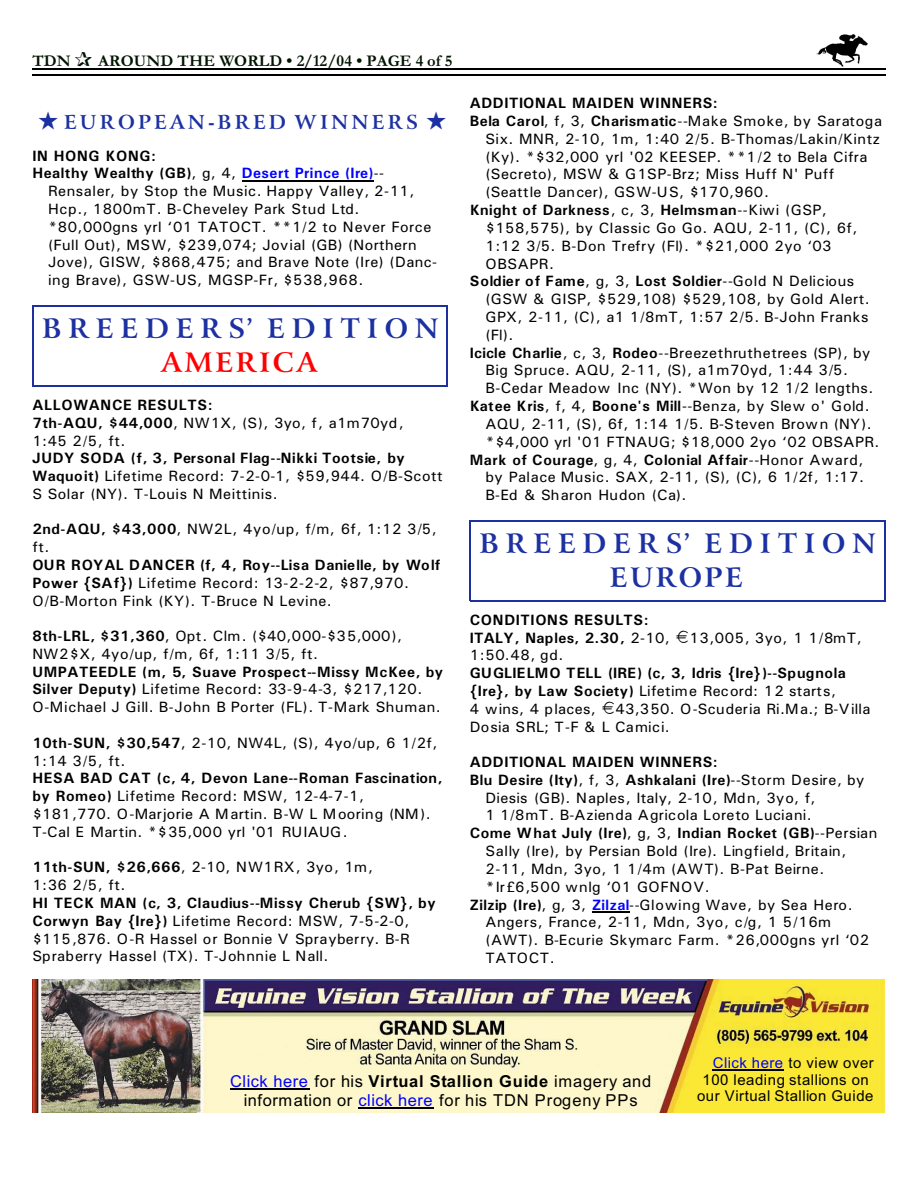
<style>
.page{position:relative;width:918px;height:1188px;background:#fff}
.page>*{position:absolute;margin:0;border:0;box-sizing:border-box;transform-origin:0 0}
.t1{font:700 27px/33.3px "Arrus BT";letter-spacing:.255em;color:#1c30a1;text-align:center}
.t2{font:700 27px "Arrus BT";letter-spacing:.095em;color:#f00}
.t3{font:700 19.5px "Arrus BT";letter-spacing:.165em;color:#1c30a1}
.t4{font:16.5px/19.5px "Arial";letter-spacing:.035em;color:#000;text-align:center}
.t5{font:700 16.5px "Garamond";letter-spacing:.005em;color:#001400}
.t6{font:15px/17.9px "Univers";letter-spacing:.03em;color:#000}
.t7{font:700 15px/17.9px "Univers";letter-spacing:.035em;color:#000}
.t8{font:700 15px/17.9px "Univers";letter-spacing:.01em;color:#000}
.t9{font:15px/17.9px "Univers";letter-spacing:.01em;color:#000}
.t10{font:15px "Arial";letter-spacing:.035em;color:#000}
.t11{font:15px "Univers";letter-spacing:.055em;color:#000}
.s1{font-weight:400}
.s2{color:#00f}
.s3{font-weight:700}
.s4{font-weight:700;color:#00f}
</style>
<div class="page">
<img style="left:817px;top:35px;width:51px;height:31px">
<hr style="left:32px;top:68px;width:853px;height:1px;background:#000">
<hr style="left:32px;top:75px;width:853px;height:1px;background:#000">
<img style="left:32px;top:979px;width:852px;height:134px">
<hr style="left:713px;top:1070px;width:71px;height:1px;background:#000">
<hr style="left:230px;top:1088px;width:79px;height:2px;background:#000">
<hr style="left:358px;top:1108px;width:76px;height:1px;background:#000">
<hr style="left:32px;top:305px;width:2px;height:81px;background:#1c30a1">
<hr style="left:447px;top:305px;width:1px;height:81px;background:#1c30a1">
<hr style="left:32px;top:305px;width:416px;height:2px;background:#1c30a1">
<hr style="left:32px;top:385px;width:416px;height:1px;background:#1c30a1">
<hr style="left:470px;top:520px;width:1px;height:81px;background:#1c30a1">
<hr style="left:884px;top:520px;width:1px;height:81px;background:#1c30a1">
<hr style="left:470px;top:520px;width:415px;height:2px;background:#1c30a1">
<hr style="left:470px;top:600px;width:415px;height:1px;background:#1c30a1">
<hr style="left:242px;top:180px;width:132px;height:1px;background:#000">
<hr style="left:592px;top:911px;width:37px;height:1px;background:#000">
<p class="t5" style="left:32px;top:55px;width:40px">TDN</p>
<p class="t5" style="left:98px;top:55px;width:356px">AROUND THE WORLD • 2/12/04 • PAGE 4 of 5</p>
<h2 class="t3" style="left:39px;top:114px;width:409px">★ EUROPEAN-BRED WINNERS ★</h2>
<p class="t7" style="left:32px;top:148px;width:125px">IN HONG KONG:</p>
<p class="t7" style="left:32px;top:166px;width:353px">Healthy Wealthy (GB)<span class="s1">, g, 4,</span> <span class="s2">Desert Prince (Ire)</span><span class="s1">--</span></p>
<p class="t6" style="left:48px;top:183px;width:368px">Rensaler, by Stop the Music. Happy Valley, 2-11,</p>
<p class="t6" style="left:48px;top:201px;width:313px">Hcp., 1800mT. B-Cheveley Park Stud Ltd.</p>
<p class="t6" style="left:48px;top:219px;width:385px">*80,000gns yrl ‘01 TATOCT. **1/2 to Never Force</p>
<p class="t6" style="left:48px;top:237px;width:370px">(Full Out), MSW, $239,074; Jovial (GB) (Northern</p>
<p class="t6" style="left:48px;top:255px;width:391px">Jove), GISW, $868,475; and Brave Note (Ire) (Danc-</p>
<p class="t6" style="left:48px;top:273px;width:317px">ing Brave), GSW-US, MGSP-Fr, $538,968.</p>
<h1 class="t1" style="left:42px;top:315px;width:398px">BREEDERS’ EDITION</h1>
<h1 class="t2" style="left:161px;top:351px;width:157px">AMERICA</h1>
<p class="t6" style="left:32px;top:397px;width:373px"><span class="s3">ALLOWANCE RESULTS:<br>7th-AQU, $44,000</span>, NW1X, (S), 3yo, f, a1m70yd,<br>1:45 2/5, ft.</p>
<p class="t6" style="left:32px;top:450px;width:412px"><span class="s3">JUDY SODA (f, 3, Personal Flag--Nikki Tootsie, by<br>Waquoit)</span> Lifetime Record: 7-2-0-1, $59,944. O/B-Scott<br>S Solar (NY). T-Louis N Meittinis.</p>
<p class="t6" style="left:32px;top:522px;width:406px"><span class="s3">2nd-AQU, $43,000</span>, NW2L, 4yo/up, f/m, 6f, 1:12 3/5, ft.</p>
<p class="t6" style="left:32px;top:557px;width:410px"><span class="s3">OUR ROYAL DANCER (f, 4, Roy--Lisa Danielle, by Wolf<br>Power {SAf})</span> Lifetime Record: 13-2-2-2, $87,970.<br>O/B-Morton Fink (KY). T-Bruce N Levine.</p>
<p class="t6" style="left:32px;top:628px;width:371px"><span class="s3">8th-LRL, $31,360</span>, Opt. Clm. ($40,000-$35,000),<br>NW2$X, 4yo/up, f/m, 6f, 1:11 3/5, ft.</p>
<p class="t6" style="left:32px;top:664px;width:412px"><span class="s3">UMPATEEDLE (m, 5, Suave Prospect--Missy McKee, by<br>Silver Deputy)</span> Lifetime Record: 33-9-4-3, $217,120.<br>O-Michael J Gill. B-John B Porter (FL). T-Mark Shuman.</p>
<p class="t6" style="left:32px;top:735px;width:407px"><span class="s3">10th-SUN, $30,547</span>, 2-10, NW4L, (S), 4yo/up, 6 1/2f,<br>1:14 3/5, ft.</p>
<p class="t6" style="left:32px;top:771px;width:412px"><span class="s3">HESA BAD CAT (c, 4, Devon Lane--Roman Fascination, by Romeo)</span> Lifetime Record: MSW, 12-4-7-1, $181,770. O-Marjorie A Martin. B-W L Mooring (NM).<br>T-Cal E Martin. *$35,000 yrl '01 RUIAUG.</p>
<p class="t6" style="left:32px;top:860px;width:342px"><span class="s3">11th-SUN, $26,666</span>, 2-10, NW1RX, 3yo, 1m,<br>1:36 2/5, ft.</p>
<p class="t6" style="left:32px;top:895px;width:405px"><span class="s3">HI TECK MAN (c, 3, Claudius--Missy Cherub {SW}, by Corwyn Bay {Ire})</span> Lifetime Record: MSW, 7-5-2-0, $115,876. O-R Hassel or Bonnie V Sprayberry. B-R Spraberry Hassel (TX). T-Johnnie L Nall.</p>
<p class="t7" style="left:470px;top:95px;width:250px">ADDITIONAL MAIDEN WINNERS:</p>
<p class="t6" style="left:470px;top:113px;width:414px"><span class="s3">Bela Carol</span>, f, 3, <span class="s3">Charismatic</span>--Make Smoke, by Saratoga</p>
<p class="t6" style="left:485px;top:131px;width:396px">Six. MNR, 2-10, 1m, 1:40 2/5. B-Thomas/Lakin/Kintz</p>
<p class="t6" style="left:485px;top:149px;width:384px">(Ky). *$32,000 yrl '02 KEESEP. **1/2 to Bela Cifra</p>
<p class="t6" style="left:485px;top:167px;width:350px">(Secreto), MSW &amp; G1SP-Brz; Miss Huff N' Puff</p>
<p class="t6" style="left:485px;top:185px;width:285px">(Seattle Dancer), GSW-US, $170,960.</p>
<p class="t7" style="left:470px;top:202px;width:359px">Knight of Darkness<span class="s1">, c, 3,</span> Helmsman<span class="s1">--Kiwi (GSP,</span></p>
<p class="t6" style="left:485px;top:220px;width:374px">$158,575), by Classic Go Go. AQU, 2-11, (C), 6f,</p>
<p class="t6" style="left:485px;top:238px;width:348px">1:12 3/5. B-Don Trefry (Fl). *$21,000 2yo ‘03</p>
<p class="t6" style="left:485px;top:256px;width:70px">OBSAPR.</p>
<p class="t7" style="left:470px;top:274px;width:386px">Soldier of Fame<span class="s1">, g, 3,</span> Lost Soldier<span class="s1">--Gold N Delicious</span></p>
<p class="t6" style="left:485px;top:291px;width:386px">(GSW &amp; GISP, $529,108) $529,108, by Gold Alert.</p>
<p class="t6" style="left:485px;top:309px;width:385px">GPX, 2-11, (C), a1 1/8mT, 1:57 2/5. B-John Franks</p>
<p class="t6" style="left:485px;top:327px;width:29px">(Fl).</p>
<p class="t6" style="left:470px;top:345px;width:402px"><span class="s3">Icicle Charlie</span>, c, 3, <span class="s3">Rodeo</span>--Breezethruthetrees (SP), by</p>
<p class="t6" style="left:485px;top:363px;width:364px">Big Spruce. AQU, 2-11, (S), a1m70yd, 1:44 3/5.</p>
<p class="t6" style="left:485px;top:381px;width:390px">B-Cedar Meadow Inc (NY). *Won by 12 1/2 lengths.</p>
<p class="t6" style="left:470px;top:398px;width:401px"><span class="s3">Katee Kris</span>, f, 4, <span class="s3">Boone's Mill</span>--Benza, by Slew o' Gold.</p>
<p class="t6" style="left:485px;top:416px;width:388px">AQU, 2-11, (S), 6f, 1:14 1/5. B-Steven Brown (NY).</p>
<p class="t6" style="left:485px;top:434px;width:396px">*$4,000 yrl '01 FTNAUG; $18,000 2yo ‘02 OBSAPR.</p>
<p class="t7" style="left:470px;top:452px;width:395px">Mark of Courage<span class="s1">, g, 4,</span> Colonial Affair<span class="s1">--Honor Award,</span></p>
<p class="t6" style="left:485px;top:470px;width:380px">by Palace Music. SAX, 2-11, (S), (C), 6 1/2f, 1:17.</p>
<p class="t6" style="left:485px;top:487px;width:203px">B-Ed &amp; Sharon Hudon (Ca).</p>
<h1 class="t1" style="left:480px;top:530px;width:398px">BREEDERS’ EDITION<br>EUROPE</h1>
<p class="t7" style="left:470px;top:612px;width:201px">CONDITIONS RESULTS:<br>ITALY, Naples, 2.30, <span class="s1">2-10,</span></p>
<p class="t6" style="left:690px;top:630px;width:174px">13,005, 3yo, 1 1/8mT,</p>
<p class="t6" style="left:470px;top:648px;width:95px">1:50.48, gd.</p>
<p class="t8" style="left:470px;top:665px;width:377px">GUGLIELMO TELL (IRE) (c, 3, Idris {Ire})--Spugnola {Ire}, by Law Society) <span class="s1">Lifetime Record: 12 starts,<br>4 wins, 4 places,</span></p>
<p class="t9" style="left:470px;top:701px;width:402px;text-indent:146px">43,350. O-Scuderia Ri.Ma.; B-Villa<br>Dosia SRL; T-F &amp; L Camici.</p>
<p class="t7" style="left:470px;top:754px;width:250px">ADDITIONAL MAIDEN WINNERS:</p>
<p class="t7" style="left:470px;top:772px;width:396px">Blu Desire (Ity)<span class="s1">, f, 3,</span> Ashkalani (Ire)<span class="s1">--Storm Desire, by</span></p>
<p class="t6" style="left:485px;top:790px;width:331px">Diesis (GB). Naples, Italy, 2-10, Mdn, 3yo, f,</p>
<p class="t9" style="left:485px;top:808px;width:328px">1 1/8mT. B-Azienda Agricola Loreto Luciani.</p>
<p class="t7" style="left:470px;top:826px;width:409px">Come What July (Ire)<span class="s1">, g, 3,</span> Indian Rocket (GB)<span class="s1">--Persian</span></p>
<p class="t6" style="left:485px;top:843px;width:363px">Sally (Ire), by Persian Bold (Ire). Lingfield, Britain,</p>
<p class="t6" style="left:485px;top:861px;width:340px">2-11, Mdn, 3yo, 1 1/4m (AWT). B-Pat Beirne.</p>
<p class="t11" style="left:485px;top:881px;width:226px">*Ir£6,500 wnlg ‘01 GOFNOV.</p>
<p class="t6" style="left:470px;top:897px;width:385px"><span class="s3">Zilzip (Ire)</span>, g, 3, <span class="s4">Zilzal</span>--Glowing Wave, by Sea Hero.</p>
<p class="t6" style="left:485px;top:915px;width:347px">Angers, France, 2-11, Mdn, 3yo, c/g, 1 5/16m</p>
<p class="t6" style="left:485px;top:932px;width:385px">(AWT). B-Ecurie Skymarc Farm. *26,000gns yrl ‘02</p>
<p class="t6" style="left:485px;top:950px;width:71px">TATOCT.</p>
<p class="t4" style="left:230px;top:1073px;width:423px"><span class="s2">Click here</span> for his <span class="s3">Virtual Stallion Guide</span> imagery and information or <span class="s2">click here</span> for his TDN Progeny PPs</p>
<p class="t10" style="left:713px;top:1057px;width:163px"><span class="s2">Click here</span> to view over</p>
<p class="t10" style="left:703px;top:1074px;width:168px">100 leading stallions on</p>
<p class="t10" style="left:697px;top:1090px;width:178px">our Virtual Stallion Guide</p>
</div>
